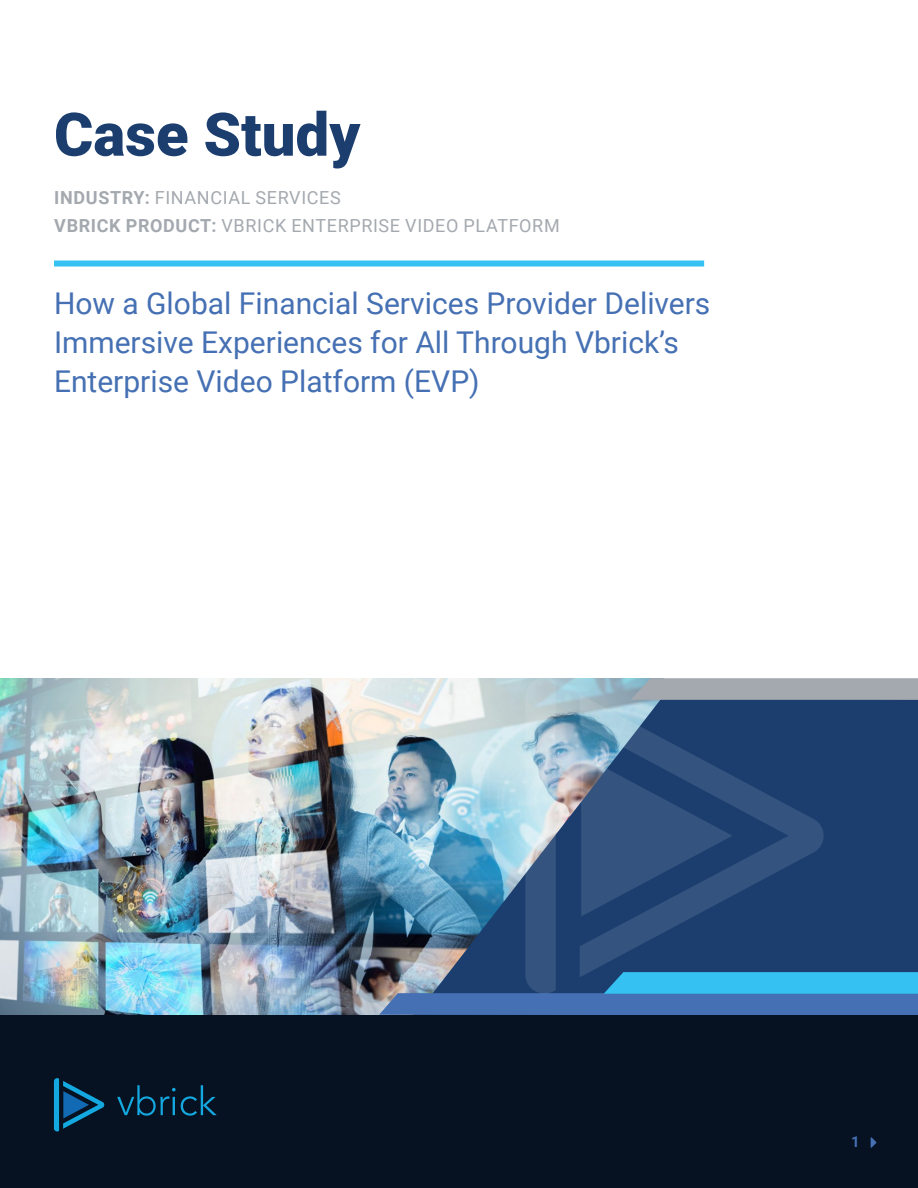
<style>
.page{position:relative;width:918px;height:1188px;background:#fff}
.page>*{position:absolute;margin:0;border:0;box-sizing:border-box;transform-origin:0 0}
.t1{font:900 60px "Roboto";color:#1b3e6f}
.body{font:30px/39px "Roboto";color:#4570b3}
.head{font:18px "Roboto";letter-spacing:.035em;color:#a4a9af}
.t2{font:700 15px "Roboto";color:#4570b3}
.s1{font-weight:700}
</style>
<div class="page">
<img style="left:0;top:678px;width:379px;height:337px">
<svg style="left:379px;top:678px;width:539px;height:337px;background:#4d7298"></svg>
<div style="left:0;top:1015px;width:918px;height:173px;background:#061222"></div>
<svg style="left:117px;top:1085px;width:100px;height:31px"></svg>
<svg style="left:54px;top:1078px;width:51px;height:53px"></svg>
<div style="left:54px;top:261px;width:650px;height:6px;background:#35c2f2"></div>
<svg style="left:871px;top:1137px;width:5px;height:11px"></svg>
<p class="t1" style="left:54px;top:92px;width:308px">Case Study</p>
<p class="head" style="left:54px;top:185px;width:288px"><span class="s1">INDUSTRY:</span> FINANCIAL SERVICES</p>
<p class="head" style="left:54px;top:213px;width:507px"><span class="s1">VBRICK PRODUCT:</span> VBRICK ENTERPRISE VIDEO PLATFORM</p>
<p class="body" style="left:54px;top:283px;width:658px">How a Global Financial Services Provider Delivers<br>Immersive Experiences for All Through Vbrick’s<br>Enterprise Video Platform (EVP)</p>
<p class="t2" style="left:851px;top:1131px;width:10px">1</p>
</div>
